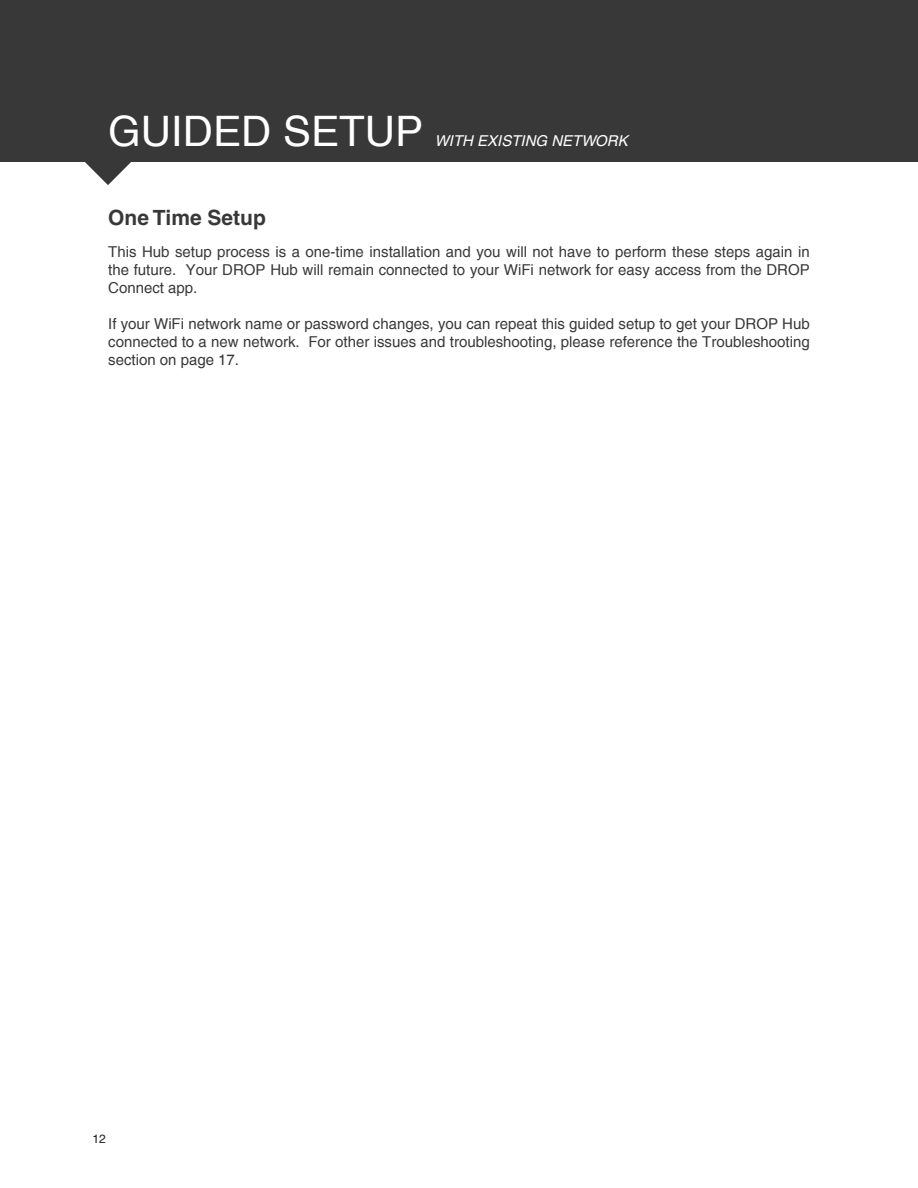
<style>
.page{position:relative;width:918px;height:1188px;background:#fff}
.page>*{position:absolute;margin:0;border:0;box-sizing:border-box;transform-origin:0 0}
.t1{font:42px "Helvetica";color:#fff}
.t2{font:700 21px "Helvetica CE";color:#383839}
.t3{font:15px/18px "Helvetica";color:#383839;text-align:justify}
.t4{font:italic 15px "Helvetica";color:#fff}
.t5{font:12px "Helvetica";color:#231f20}
</style>
<div class="page">
<svg style="left:85px;top:162px;width:46px;height:23px"></svg>
<div style="left:0;top:0;width:918px;height:162px;background:#383839"></div>
<p class="t1" style="left:108px;top:107px;width:317px">GUIDED SETUP</p>
<p class="t4" style="left:435px;top:132px;width:195px">WITH EXISTING NETWORK</p>
<p class="t2" style="left:108px;top:205px;width:159px">One Time Setup</p>
<p class="t3" style="left:108px;top:243px;width:703px">This Hub setup process is a one-time installation and you will not have to perform these steps again in the future. Your DROP Hub will remain connected to your WiFi network for easy access from the DROP Connect app.</p>
<p class="t3" style="left:108px;top:315px;width:703px">If your WiFi network name or password changes, you can repeat this guided setup to get your DROP Hub connected to a new network. For other issues and troubleshooting, please reference the Troubleshooting section on page 17.</p>
<p class="t5" style="left:92px;top:1131px;width:15px">12</p>
</div>
